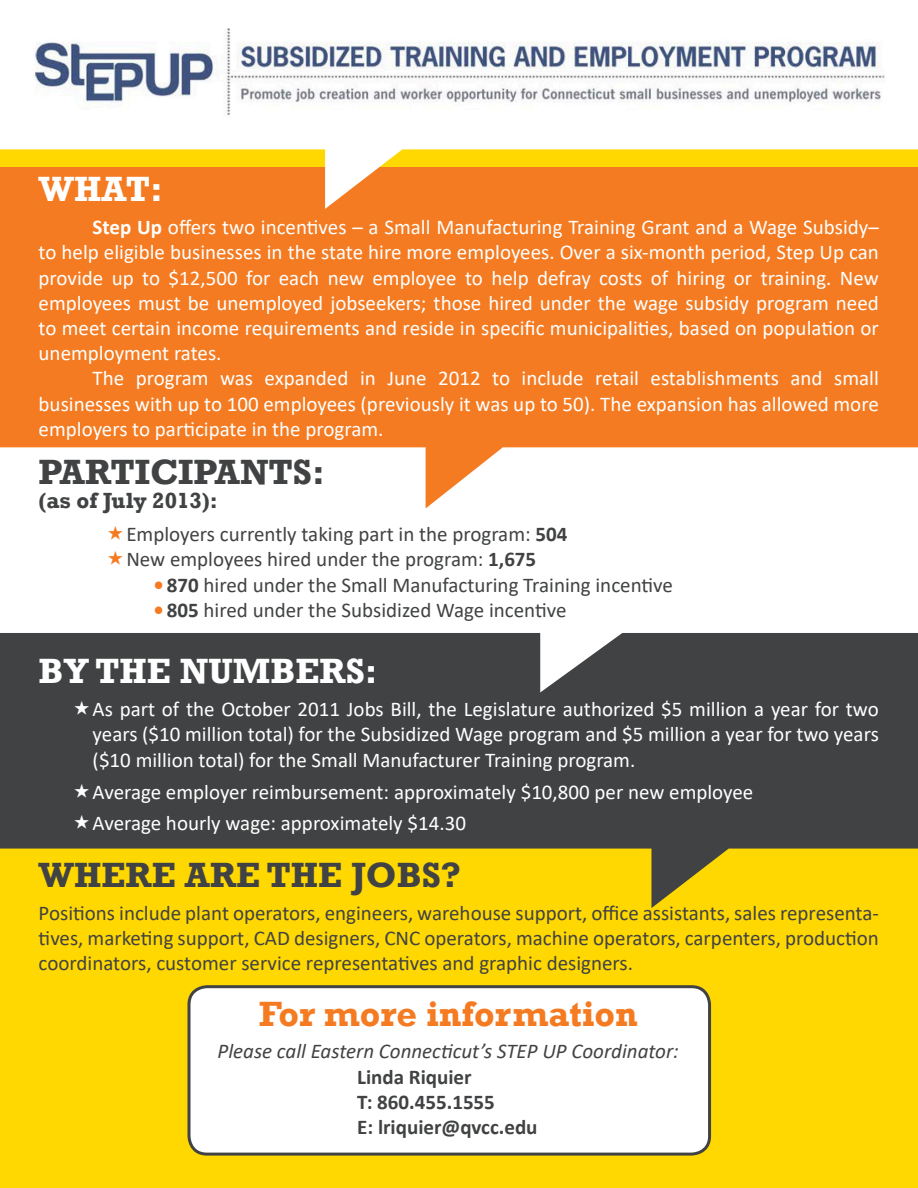
<style>
.page{position:relative;width:918px;height:1188px;background:#fff}
.page>*{position:absolute;margin:0;border:0;box-sizing:border-box;transform-origin:0 0}
.t1{font:700 36px "Rockwell";color:#414243}
.t2{font:700 36px "Rockwell";color:#fff}
.t3{font:700 36px "Rockwell";color:#f47b21}
.t4{font:700 22.5px "Rockwell";color:#414243}
.t5{font:21px/25.2px "Calibri";color:#fff;text-align:justify}
.t6{font:21px/25.2px "Calibri";color:#414243;text-align:justify}
.t7{font:italic 21px "Calibri";color:#414243}
.t8{font:700 21px "Calibri";color:#414243}
.s1{font-weight:700}
.s2{font-weight:700;color:#f47b21}
</style>
<div class="page">
<div style="left:0;top:836px;width:918px;height:352px;background:#ffd801"></div>
<svg style="left:0;top:692px;width:918px;height:216px;fill:#414243"></svg>
<svg style="left:0;top:209px;width:918px;height:300px;fill:#f47b21"></svg>
<svg style="left:0;top:149px;width:918px;height:60px;background:#f79a23"></svg>
<img style="left:35px;top:28px;width:850px;height:88px">
<div style="left:0;top:633px;width:918px;height:59px;background:#414243"></div>
<div style="left:189px;top:987px;width:521px;height:167px;background:#fff;border-radius:18px"></div>
<div style="left:188px;top:985px;width:523px;height:171px;border:3px solid #414243;border-radius:18px"></div>
<svg style="left:75px;top:701px;width:14px;height:14px"></svg>
<svg style="left:75px;top:783px;width:14px;height:14px"></svg>
<svg style="left:75px;top:815px;width:14px;height:14px"></svg>
<p class="t2" style="left:39px;top:168px;width:126px">WHAT:</p>
<p class="t5" style="left:39px;top:214px;width:842px;text-indent:54px"><span class="s1">Step Up</span> offers two incentives – a Small Manufacturing Training Grant and a Wage Subsidy– to help eligible businesses in the state hire more employees. Over a six-month period, Step Up can provide up to $12,500 for each new employee to help defray costs of hiring or training. New employees must be unemployed jobseekers; those hired under the wage subsidy program need to meet certain income requirements and reside in specific municipalities, based on population or unemployment rates.</p>
<p class="t5" style="left:39px;top:365px;width:842px;text-indent:54px">The program was expanded in June 2012 to include retail establishments and small businesses with up to 100 employees (previously it was up to 50). The expansion has allowed more employers to participate in the program.</p>
<p class="t1" style="left:39px;top:451px;width:288px">PARTICIPANTS:</p>
<p class="t4" style="left:39px;top:487px;width:181px">(as of July 2013):</p>
<p class="t6" style="left:126px;top:521px;width:443px">Employers currently taking part in the program: <span class="s1">504</span></p>
<p class="t6" style="left:126px;top:546px;width:411px">New employees hired under the program: <span class="s1">1,675</span></p>
<p class="t6" style="left:153px;top:571px;width:521px"><span class="s2">•</span> <span class="s1">870</span> hired under the Small Manufacturing Training incentive</p>
<p class="t6" style="left:153px;top:597px;width:415px"><span class="s2">•</span> <span class="s1">805</span> hired under the Subsidized Wage incentive</p>
<p class="t2" style="left:39px;top:650px;width:340px">BY THE NUMBERS:</p>
<p class="t5" style="left:93px;top:696px;width:788px">As part of the October 2011 Jobs Bill, the Legislature authorized $5 million a year for two years ($10 million total) for the Subsidized Wage program and $5 million a year for two years ($10 million total) for the Small Manufacturer Training program.</p>
<p class="t5" style="left:93px;top:778px;width:662px">Average employer reimbursement: approximately $10,800 per new employee</p>
<p class="t5" style="left:93px;top:810px;width:375px">Average hourly wage: approximately $14.30</p>
<p class="t1" style="left:39px;top:853px;width:424px">WHERE ARE THE JOBS?</p>
<p class="t6" style="left:39px;top:900px;width:842px">Positions include plant operators, engineers, warehouse support, office assistants, sales representa&shy;tives, marketing support, CAD designers, CNC operators, machine operators, carpenters, production coordinators, customer service representatives and graphic designers.</p>
<p class="t3" style="left:259px;top:992px;width:380px">For more information</p>
<p class="t7" style="left:218px;top:1037px;width:463px">Please call Eastern Connecticut’s STEP UP Coordinator:</p>
<p class="t8" style="left:357px;top:1062px;width:116px">Linda Riquier</p>
<p class="t8" style="left:357px;top:1087px;width:139px">T: 860.455.1555</p>
<p class="t8" style="left:357px;top:1112px;width:182px">E: lriquier@qvcc.edu</p>
</div>
